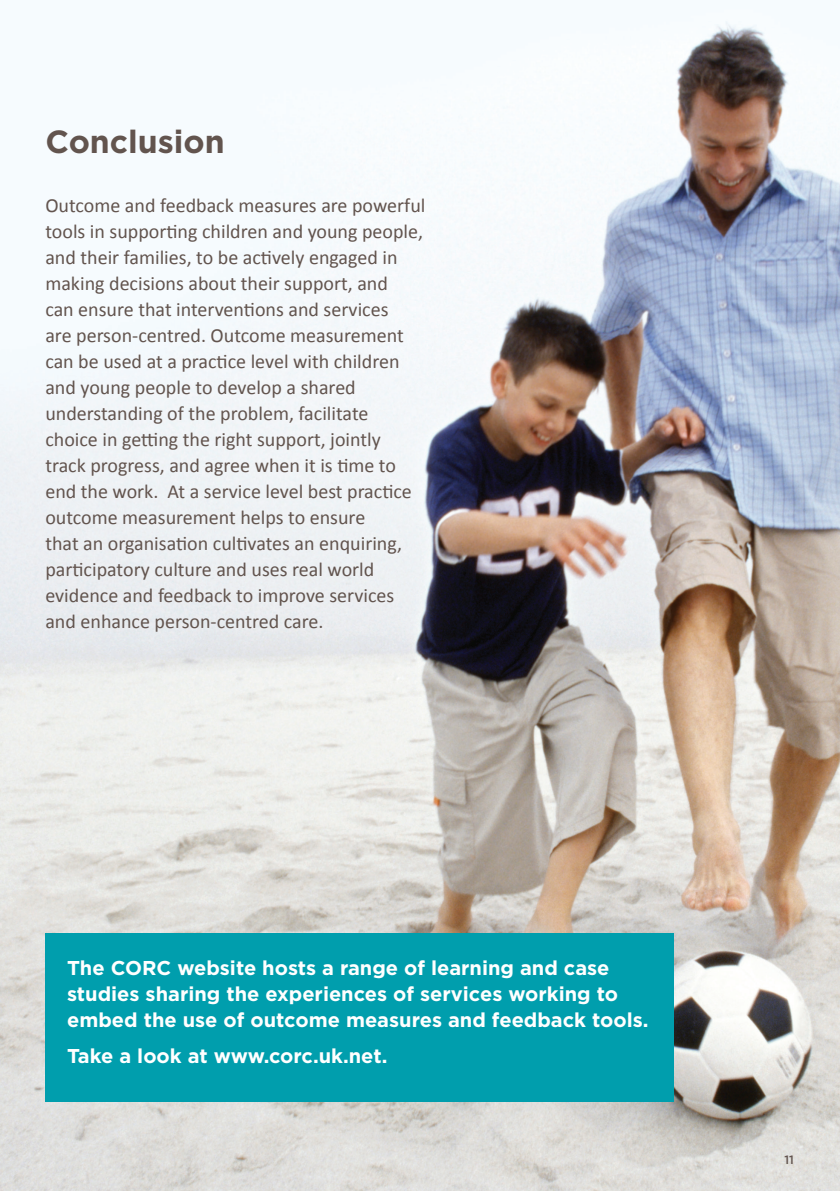
<style>
.page{position:relative;width:840px;height:1191px;background:#fff}
.page>*{position:absolute;margin:0;border:0;box-sizing:border-box;transform-origin:0 0}
.t1{font:700 32px "Gotham";color:#62544e}
.t2{font:20px/26px "Calibri";color:#62544e}
.t3{font:700 20px/26px "Gotham";color:#fff}
.t4{font:500 12px "Gotham";color:#62544e}
</style>
<div class="page">
<img style="left:0;top:21px;width:839px;height:1170px">
<div style="left:45px;top:933px;width:628px;height:168px;background:#009ead"></div>
<p class="t1" style="left:45px;top:121px;width:181px">Conclusion</p>
<p class="t2" style="left:45px;top:192px;width:381px">Outcome and feedback measures are powerful tools in supporting children and young people, and their families, to be actively engaged in making decisions about their support, and<br>can ensure that interventions and services<br>are person-centred. Outcome measurement can be used at a practice level with children and young people to develop a shared understanding of the problem, facilitate choice in getting the right support, jointly track progress, and agree when it is time to end the work. At a service level best practice outcome measurement helps to ensure<br>that an organisation cultivates an enquiring, participatory culture and uses real world evidence and feedback to improve services and enhance person-centred care.</p>
<p class="t3" style="left:67px;top:954px;width:582px">The CORC website hosts a range of learning and case studies sharing the experiences of services working to embed the use of outcome measures and feedback tools.</p>
<p class="t3" style="left:67px;top:1042px;width:322px">Take a look at www.corc.uk.net.</p>
<p class="t4" style="left:783px;top:1152px;width:11px">11</p>
</div>
